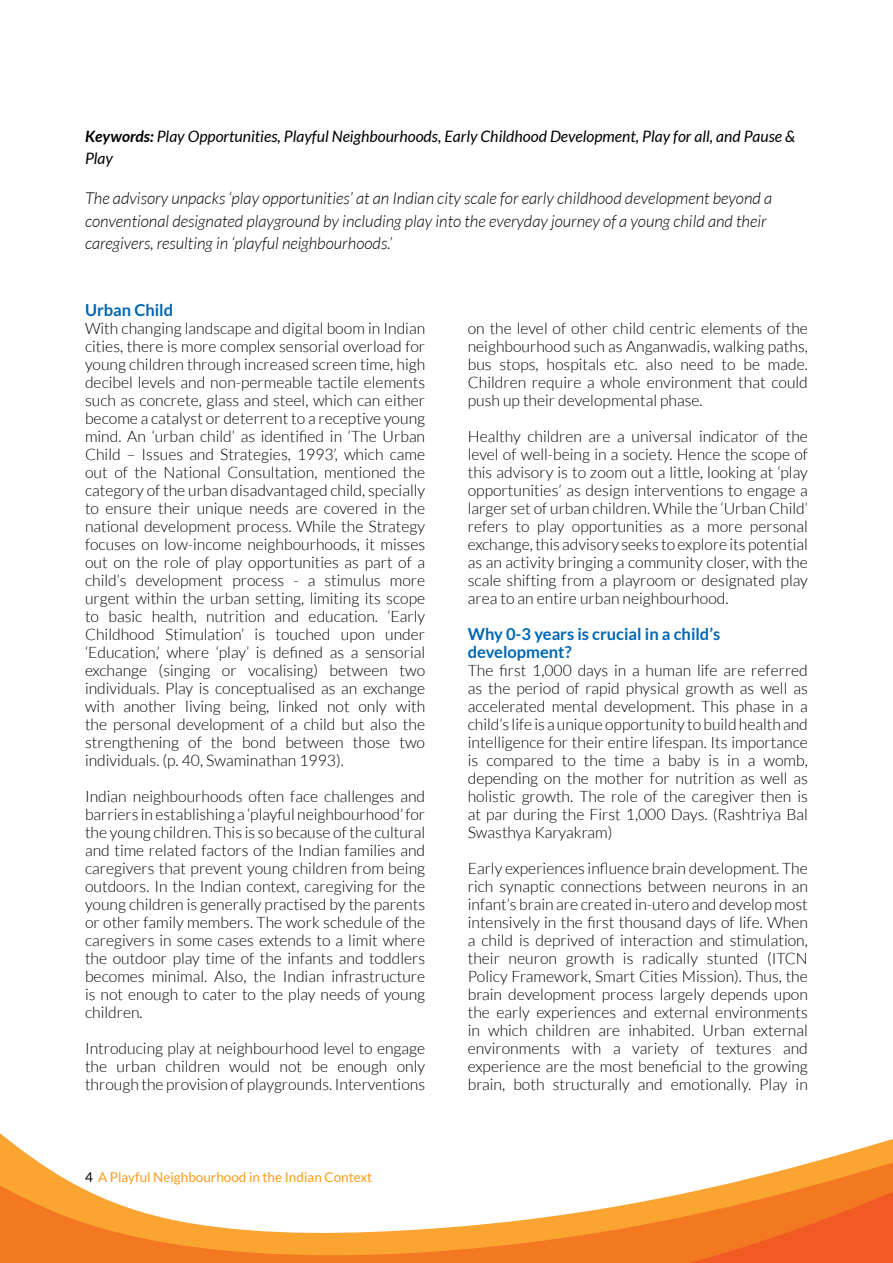
<style>
.page{position:relative;width:893px;height:1263px;background:#fff}
.page>*{position:absolute;margin:0;border:0;box-sizing:border-box;transform-origin:0 0}
.t1{font:italic 300 16.5px/22.5px "Lato";color:#000}
.t2{font:700 16.5px/18px "Lato";color:#0066b3}
.t3{font:300 15.75px/18px "Lato";color:#000;text-align:justify}
.t4{font:italic 15.75px/22.4px "Lato";color:#000}
.t5{font:13.5px "Lato";color:#f99d1c}
.s1{font-weight:700}
.s2{color:#000}
</style>
<div class="page">
<svg style="left:156px;top:1213px;width:414px;height:50px"></svg>
<svg style="left:570px;top:1139px;width:323px;height:124px"></svg>
<svg style="left:0;top:1133px;width:156px;height:130px"></svg>
<p class="t4" style="left:85px;top:125px;width:712px"><span class="s1">Keywords:</span> Play Opportunities, Playful Neighbourhoods, Early Childhood Development, Play for all, and Pause &amp;<br>Play</p>
<p class="t1" style="left:85px;top:187px;width:689px">The advisory unpacks ‘play opportunities’ at an Indian city scale for early childhood development beyond a conventional designated playground by including play into the everyday journey of a young child and their caregivers, resulting in ‘playful neighbourhoods.’</p>
<p class="t2" style="left:85px;top:301px;width:90px">Urban Child</p>
<p class="t3" style="left:85px;top:319px;width:342px">With changing landscape and digital boom in Indian cities, there is more complex sensorial overload for young children through increased screen time, high decibel levels and non-permeable tactile elements such as concrete, glass and steel, which can either become a catalyst or deterrent to a receptive young mind. An ‘urban child’ as identified in ‘The Urban Child – Issues and Strategies, 1993’, which came out of the National Consultation, mentioned the category of the urban disadvantaged child, specially to ensure their unique needs are covered in the national development process. While the Strategy focuses on low-income neighbourhoods, it misses out on the role of play opportunities as part of a child’s development process - a stimulus more urgent within the urban setting, limiting its scope to basic health, nutrition and education. ‘Early Childhood Stimulation’ is touched upon under ‘Education,’ where ‘play’ is defined as a sensorial exchange (singing or vocalising) between two individuals. Play is conceptualised as an exchange with another living being, linked not only with the personal development of a child but also the strengthening of the bond between those two individuals. (p. 40, Swaminathan 1993).</p>
<p class="t3" style="left:85px;top:787px;width:342px">Indian neighbourhoods often face challenges and barriers in establishing a ‘playful neighbourhood’ for the young children. This is so because of the cultural and time related factors of the Indian families and caregivers that prevent young children from being outdoors. In the Indian context, caregiving for the young children is generally practised by the parents or other family members. The work schedule of the caregivers in some cases extends to a limit where the outdoor play time of the infants and toddlers becomes minimal. Also, the Indian infrastructure is not enough to cater to the play needs of young children.</p>
<p class="t3" style="left:85px;top:1039px;width:342px">Introducing play at neighbourhood level to engage the urban children would not be enough only through the provision of playgrounds. Interventions</p>
<p class="t5" style="left:85px;top:1170px;width:289px"><span class="s2">4</span> A Playful Neighbourhood in the Indian Context</p>
<p class="t3" style="left:468px;top:319px;width:342px">on the level of other child centric elements of the neighbourhood such as Anganwadis, walking paths, bus stops, hospitals etc. also need to be made.<br>Children require a whole environment that could push up their developmental phase.</p>
<p class="t3" style="left:468px;top:427px;width:342px">Healthy children are a universal indicator of the level of well-being in a society. Hence the scope of this advisory is to zoom out a little, looking at ‘play opportunities’ as design interventions to engage a larger set of urban children. While the ‘Urban Child’ refers to play opportunities as a more personal exchange, this advisory seeks to explore its potential as an activity bringing a community closer, with the scale shifting from a playroom or designated play area to an entire urban neighbourhood.</p>
<p class="t2" style="left:468px;top:625px;width:254px">Why 0-3 years is crucial in a child’s development?</p>
<p class="t3" style="left:468px;top:661px;width:342px">The first 1,000 days in a human life are referred as the period of rapid physical growth as well as accelerated mental development. This phase in a child’s life is a unique opportunity to build health and intelligence for their entire lifespan. Its importance is compared to the time a baby is in a womb, depending on the mother for nutrition as well as holistic growth. The role of the caregiver then is at par during the First 1,000 Days. (Rashtriya Bal Swasthya Karyakram)</p>
<p class="t3" style="left:468px;top:859px;width:342px">Early experiences influence brain development. The rich synaptic connections between neurons in an infant’s brain are created in-utero and develop most intensively in the first thousand days of life. When a child is deprived of interaction and stimulation, their neuron growth is radically stunted (ITCN Policy Framework, Smart Cities Mission). Thus, the brain development process largely depends upon the early experiences and external environments in which children are inhabited. Urban external environments with a variety of textures and experience are the most beneficial to the growing brain, both structurally and emotionally. Play in</p>
</div>
